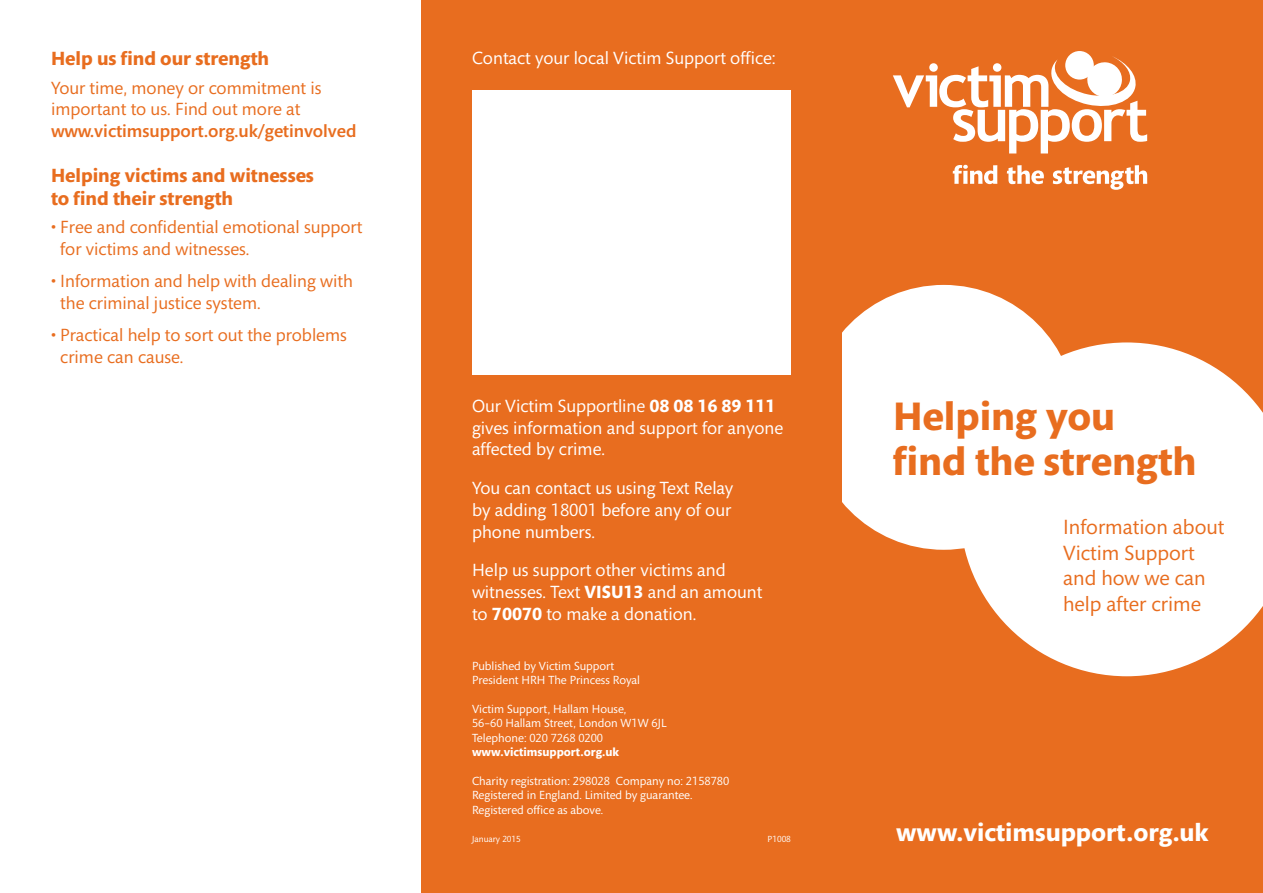
<style>
.page{position:relative;width:1263px;height:893px;background:#fff}
.page>*{position:absolute;margin:0;border:0;box-sizing:border-box;transform-origin:0 0}
.t1{font:700 40.5px/45px "Mundo Sans";color:#e86d1f}
.t2{font:700 25.5px "Mundo Sans";color:#fff}
.t3{font:21px/25.5px "Mundo Sans";color:#e86d1f}
.t4{font:700 19.5px/23.4px "Mundo Sans";color:#e86d1f}
.t5{font:18px/21.8px "Mundo Sans";color:#fff}
.t6{font:18px/21.8px "Mundo Sans";color:#e86d1f}
.t7{font:500 18px "Mundo Sans Std";color:#e86d1f}
.t8{font:12px/14.4px "Mundo Sans";color:#fff}
.t9{font:700 12px "Mundo Sans";color:#fff}
.t10{font:9px "Mundo Sans";color:#fff}
.s1{font-weight:700}
</style>
<div class="page">
<div style="left:824px;top:0;width:439px;height:893px;background:#e86d1f"></div>
<div style="left:1065px;top:51px;width:29px;height:29px;background:#fff;border-radius:50%"></div>
<svg style="left:893px;top:56px;width:254px;height:97px"></svg>
<svg style="left:953px;top:165px;width:44px;height:19px"></svg>
<svg style="left:1007px;top:165px;width:37px;height:19px"></svg>
<svg style="left:1053px;top:165px;width:94px;height:25px"></svg>
<svg style="left:963px;top:342px;width:300px;height:334px;background:#fbeadf"></svg>
<div style="left:811px;top:285px;width:265px;height:265px;background:#fff;border-radius:50%"></div>
<div style="left:421px;top:0;width:421px;height:893px;background:#e86d1f"></div>
<div style="left:472px;top:90px;width:319px;height:285px;background:#fff"></div>
<p class="t4" style="left:51px;top:48px;width:220px">Help us find our strength</p>
<p class="t6" style="left:51px;top:77px;width:272px">Your time, money or commitment is important to us. Find out more at</p>
<p class="t7" style="left:51px;top:121px;width:307px">www.victimsupport.org.uk/getinvolved</p>
<p class="t4" style="left:51px;top:164px;width:264px">Helping victims and witnesses to find their strength</p>
<p class="t6" style="left:60px;top:217px;width:304px;text-indent:-9px">• Free and confidential emotional support for victims and witnesses.</p>
<p class="t6" style="left:60px;top:271px;width:294px;text-indent:-9px">• Information and help with dealing with the criminal justice system.</p>
<p class="t6" style="left:60px;top:325px;width:288px;text-indent:-9px">• Practical help to sort out the problems crime can cause.</p>
<p class="t5" style="left:472px;top:48px;width:305px">Contact your local Victim Support office:</p>
<p class="t5" style="left:472px;top:395px;width:313px">Our Victim Supportline <span class="s1">08 08 16 89 111 </span>gives information and support for anyone affected by crime.</p>
<p class="t5" style="left:472px;top:478px;width:263px;text-align:justify">You can contact us using Text Relay by adding 18001 before any of our phone numbers.</p>
<p class="t5" style="left:472px;top:560px;width:292px">Help us support other victims and witnesses. Text <span class="s1">VISU13</span> and an amount to <span class="s1">70070</span> to make a donation.</p>
<p class="t8" style="left:472px;top:659px;width:170px">Published by Victim Support<br>President HRH The Princess Royal</p>
<p class="t8" style="left:472px;top:702px;width:196px">Victim Support, Hallam House,<br>56–60 Hallam Street, London W1W 6JL<br>Telephone: 020 7268 0200</p>
<p class="t9" style="left:472px;top:745px;width:149px">www.victimsupport.org.uk</p>
<p class="t8" style="left:472px;top:774px;width:259px">Charity registration: 298028 Company no: 2158780<br>Registered in England. Limited by guarantee.<br>Registered office as above.</p>
<p class="t10" style="left:472px;top:834px;width:50px">January 2015</p>
<p class="t10" style="left:767px;top:834px;width:25px">P1008</p>
<h1 class="t1" style="left:893px;top:395px;width:305px">Helping you find the strength</h1>
<p class="t3" style="left:1063px;top:515px;width:163px">Information about<br>Victim Support and how we can help after crime</p>
<h2 class="t2" style="left:896px;top:819px;width:314px">www.victimsupport.org.uk</h2>
</div>
